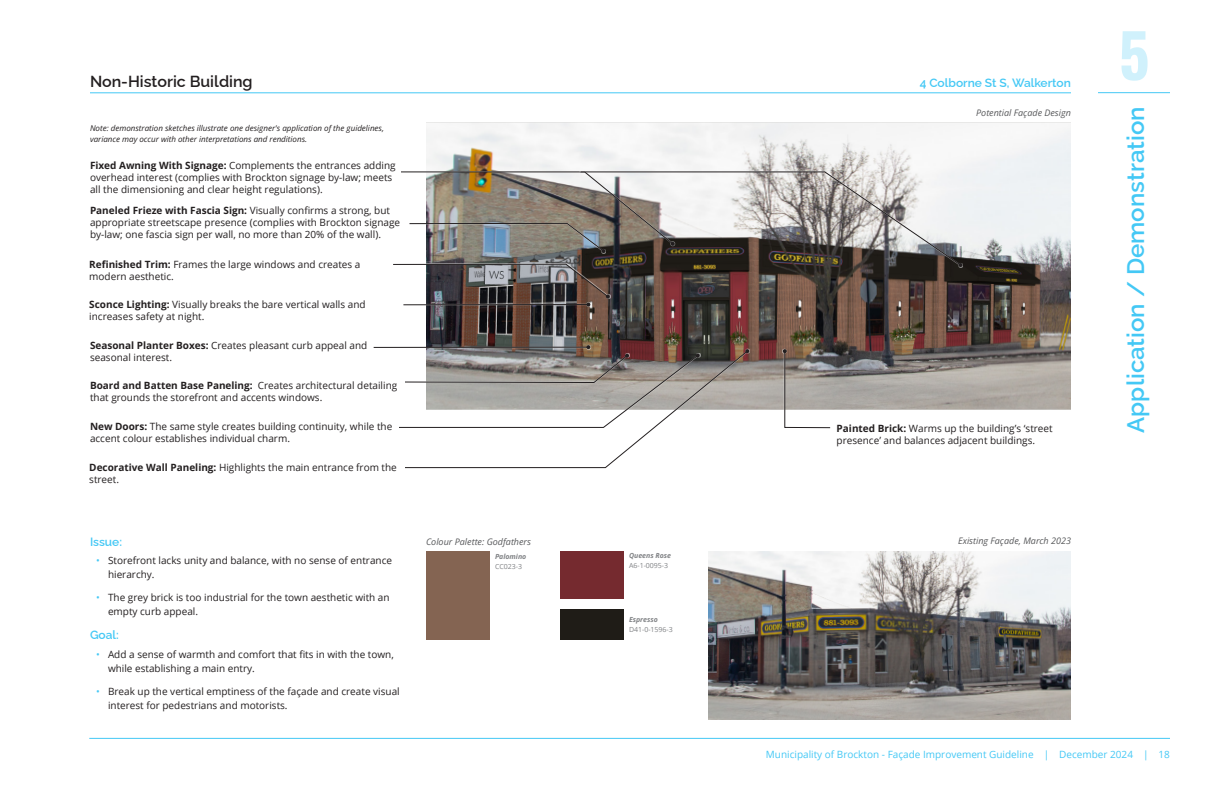
<style>
.page{position:relative;width:1224px;height:792px;background:#fff}
.page>*{position:absolute;margin:0;border:0;box-sizing:border-box;transform-origin:0 0}
.t1{font:700 60px "Oswald";color:#d0f1fc}
.Chapter_Title_-_Repeated{font:600 24px "Raleway";color:#44c8f5}
.Heading{font:600 16px "Raleway";color:#231f20}
.Subheading{font:600 12px "Raleway";color:#44c8f5}
.Paragraph_-_Design_Intent{font:10px/12px "Open Sans";color:#231f20}
.t2{font:10px "Open Sans";color:#44c8f5}
.Photo_Caption{font:italic 9px "Open Sans";color:#57585a}
.Pull_Quote___special_paragraph{font:italic 8px/11px "Open Sans";color:#231f20}
.Colour_Palette{font:7px "Open Sans";color:#808285}
.Colour_Palette_Title{font:italic 700 7px "Open Sans";color:#808285}
.s1{font-weight:700}
.s2{color:#44c8f5}
</style>
<div class="page">
<hr style="left:89px;top:738px;width:1081px;height:1px;background:#44c8f5">
<hr style="left:1098px;top:92px;width:72px;height:1px;background:#44c8f5">
<hr style="left:90px;top:92px;width:981px;height:1px;background:#44c8f5">
<img style="left:426px;top:122px;width:645px;height:288px">
<img style="left:708px;top:551px;width:363px;height:169px">
<div style="left:560px;top:551px;width:64px;height:47px;background:#752a2f"></div>
<div style="left:560px;top:609px;width:64px;height:30px;background:#1f1c17"></div>
<div style="left:426px;top:551px;width:64px;height:88px;background:#846452"></div>
<div style="left:782px;top:348px;width:49px;height:81px;background:#fff;opacity:.5"></div>
<svg style="left:783px;top:349px;width:48px;height:79px"></svg>
<svg style="left:405px;top:350px;width:343px;height:118px"></svg>
<svg style="left:745px;top:349px;width:4px;height:4px"></svg>
<img style="left:393px;top:171px;width:570px;height:136px">
<div style="left:373px;top:344px;width:218px;height:6px;background:#fff;opacity:.5"></div>
<hr style="left:374px;top:347px;width:214px;height:1px;background:#231f20">
<svg style="left:398px;top:345px;width:302px;height:83px"></svg>
<p class="Heading" style="left:90px;top:69px;width:164px">Non-Historic Building</p>
<p class="Subheading" style="left:920px;top:73px;width:153px">4 Colborne St S, Walkerton</p>
<p class="Pull_Quote___special_paragraph" style="left:90px;top:122px;width:296px">Note: demonstration sketches illustrate one designer's application of the guidelines, variance may occur with other interpretations and renditions.</p>
<p class="Paragraph_-_Design_Intent" style="left:90px;top:159px;width:307px"><span class="s1">Fixed Awning With Signage:</span> Complements the entrances adding overhead interest (complies with Brockton signage by-law; meets all the dimensioning and clear height regulations).</p>
<p class="Paragraph_-_Design_Intent" style="left:90px;top:204px;width:312px"><span class="s1">Paneled Frieze with Fascia Sign:</span> Visually confirms a strong, but appropriate streetscape presence (complies with Brockton signage by-law; one fascia sign per wall, no more than 20% of the wall).</p>
<p class="Paragraph_-_Design_Intent" style="left:89px;top:258px;width:273px"><span class="s1">Refinished Trim:</span> Frames the large windows and creates a modern aesthetic.</p>
<p class="Paragraph_-_Design_Intent" style="left:89px;top:298px;width:278px"><span class="s1">Sconce Lighting:</span> Visually breaks the bare vertical walls and increases safety at night.</p>
<p class="Paragraph_-_Design_Intent" style="left:90px;top:339px;width:279px"><span class="s1">Seasonal Planter Boxes:</span> Creates pleasant curb appeal and seasonal interest.</p>
<p class="Paragraph_-_Design_Intent" style="left:90px;top:380px;width:309px"><span class="s1">Board and Batten Base Paneling:</span> Creates architectural detailing that grounds the storefront and accents windows.</p>
<p class="Paragraph_-_Design_Intent" style="left:90px;top:420px;width:304px"><span class="s1">New Doors:</span> The same style creates building continuity, while the accent colour establishes individual charm.</p>
<p class="Paragraph_-_Design_Intent" style="left:89px;top:461px;width:309px"><span class="s1">Decorative Wall Paneling:</span> Highlights the main entrance from the street.</p>
<p class="Subheading" style="left:90px;top:532px;width:34px">Issue:</p>
<p class="Paragraph_-_Design_Intent" style="left:108px;top:553px;width:286px;line-height:14px;text-indent:-12px"><span class="s2">•</span> Storefront lacks unity and balance, with no sense of entrance hierarchy.</p>
<p class="Paragraph_-_Design_Intent" style="left:108px;top:590px;width:283px;line-height:14px;text-indent:-12px"><span class="s2">•</span> The grey brick is too industrial for the town aesthetic with an empty curb appeal.</p>
<p class="Subheading" style="left:90px;top:625px;width:30px">Goal:</p>
<p class="Paragraph_-_Design_Intent" style="left:108px;top:647px;width:287px;line-height:14px;text-indent:-12px"><span class="s2">•</span> Add a sense of warmth and comfort that fits in with the town, while establishing a main entry.</p>
<p class="Paragraph_-_Design_Intent" style="left:108px;top:684px;width:293px;line-height:14px;text-indent:-12px"><span class="s2">•</span> Break up the vertical emptiness of the façade and create visual interest for pedestrians and motorists.</p>
<p class="Photo_Caption" style="left:426px;top:535px;width:107px">Colour Palette: Godfathers</p>
<p class="Colour_Palette_Title" style="left:495px;top:551px;width:33px">Palomino</p>
<p class="Colour_Palette" style="left:495px;top:561px;width:29px">CC023-3</p>
<p class="Colour_Palette_Title" style="left:629px;top:551px;width:44px">Queens Rose</p>
<p class="Colour_Palette" style="left:629px;top:561px;width:41px">A6-1-0095-3</p>
<p class="Colour_Palette_Title" style="left:629px;top:614px;width:30px">Espresso</p>
<p class="Colour_Palette" style="left:629px;top:624px;width:45px">D41-0-1596-3</p>
<p class="Photo_Caption" style="left:976px;top:106px;width:96px">Potential Façade Design</p>
<p class="Paragraph_-_Design_Intent" style="left:837px;top:422px;width:218px"><span class="s1">Painted Brick:</span> Warms up the building’s ‘street presence’ and balances adjacent buildings.</p>
<p class="Photo_Caption" style="left:958px;top:535px;width:114px">Existing Façade, March 2023</p>
<p class="t1" style="left:1118px;top:14px;width:33px">5</p>
<p class="Chapter_Title_-_Repeated" style="left:1116px;top:433px;width:328px;rotate:-90deg">Application / Demonstration</p>
<p class="t2" style="left:766px;top:747px;width:406px">Municipality of Brockton - Façade Improvement Guideline | December 2024 | 18</p>
</div>
